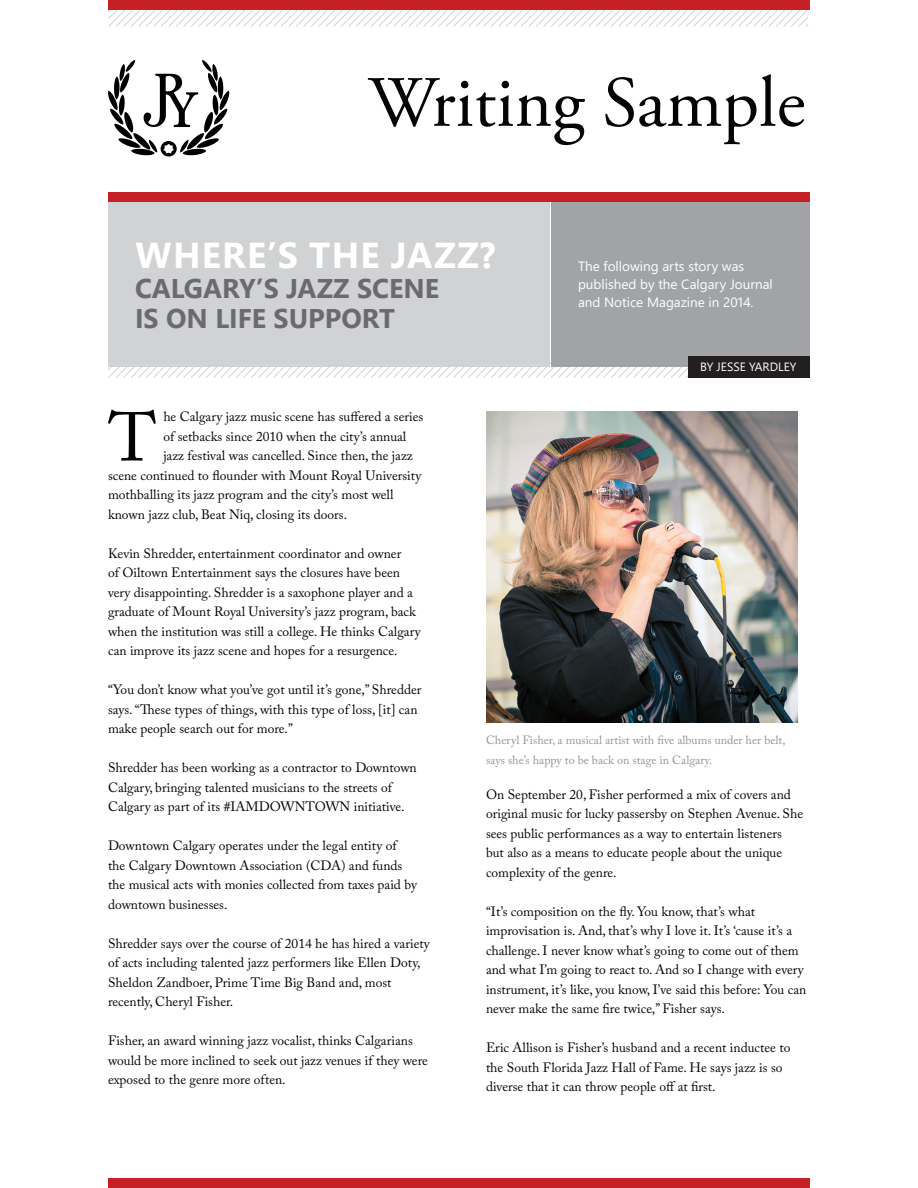
<style>
.page{position:relative;width:918px;height:1188px;background:#fff}
.page>*{position:absolute;margin:0;border:0;box-sizing:border-box;transform-origin:0 0}
.t1{font:72px "Adobe Garamond Pro";color:#040503}
.t2{font:68.4px "Adobe Caslon Pro";color:#040503}
.t3{font:700 36px "Segoe UI";letter-spacing:.035em;color:#fff}
.t4{font:700 27px "Segoe UI";color:#6b6b6e}
.t5{font:13.5px/19.5px "Adobe Caslon Pro";color:#040503}
.t6{font:13.5px/18px "Segoe WP";color:#fff}
.t7{font:12px/19.5px "Adobe Caslon Pro";color:#939598}
.t8{font:12px "Segoe UI";color:#fff}
</style>
<div class="page">
<svg style="left:108px;top:362px;width:581px;height:16px"></svg>
<svg style="left:108px;top:60px;width:122px;height:97px"></svg>
<div style="left:108px;top:202px;width:442px;height:165px;background:#d1d2d4"></div>
<div style="left:551px;top:202px;width:259px;height:165px;background:#a1a3a6"></div>
<div style="left:108px;top:192px;width:702px;height:10px;background:#c42026"></div>
<div style="left:108px;top:0;width:702px;height:10px;background:#c42026"></div>
<svg style="left:108px;top:10px;width:700px;height:17px"></svg>
<div style="left:108px;top:1178px;width:702px;height:10px;background:#c42026"></div>
<div style="left:689px;top:357px;width:121px;height:21px;background:#231f20"></div>
<img style="left:486px;top:412px;width:311px;height:311px">
<p class="t1" style="left:368px;top:60px;width:439px">Writing Sample</p>
<p class="t3" style="left:136px;top:221px;width:361px">WHERE’S THE JAZZ?</p>
<p class="t4" style="left:135px;top:263px;width:306px">CALGARY’S JAZZ SCENE</p>
<p class="t4" style="left:135px;top:293px;width:261px">IS ON LIFE SUPPORT</p>
<p class="t6" style="left:578px;top:257px;width:196px">The following arts story was published by the Calgary Journal and Notice Magazine in 2014.</p>
<p class="t8" style="left:700px;top:356px;width:98px">BY JESSE YARDLEY</p>
<p class="t2" style="left:109px;top:397px;width:49px">T</p>
<p class="t5" style="left:163px;top:407px;width:262px">he Calgary jazz music scene has suffered a series</p>
<p class="t5" style="left:163px;top:427px;width:245px">of setbacks since 2010 when the city’s annual</p>
<p class="t5" style="left:163px;top:446px;width:251px">jazz festival was cancelled. Since then, the jazz</p>
<p class="t5" style="left:108px;top:466px;width:315px">scene continued to flounder with Mount Royal University</p>
<p class="t5" style="left:108px;top:485px;width:287px">mothballing its jazz program and the city’s most well</p>
<p class="t5" style="left:108px;top:505px;width:241px">known jazz club, Beat Niq, closing its doors.</p>
<p class="t5" style="left:108px;top:544px;width:314px">Kevin Shredder, entertainment coordinator and owner<br>of Oiltown Entertainment says the closures have been very disappointing. Shredder is a saxophone player and a graduate of Mount Royal University’s jazz program, back when the institution was still a college. He thinks Calgary can improve its jazz scene and hopes for a resurgence.</p>
<p class="t5" style="left:108px;top:680px;width:315px">“You don’t know what you’ve got until it’s gone,” Shredder says. “These types of things, with this type of loss, [it] can make people search out for more.”</p>
<p class="t5" style="left:108px;top:758px;width:310px">Shredder has been working as a contractor to Downtown<br>Calgary, bringing talented musicians to the streets of<br>Calgary as part of its #IAMDOWNTOWN initiative.</p>
<p class="t5" style="left:108px;top:836px;width:310px">Downtown Calgary operates under the legal entity of the Calgary Downtown Association (CDA) and funds the musical acts with monies collected from taxes paid by downtown businesses.</p>
<p class="t5" style="left:108px;top:934px;width:323px">Shredder says over the course of 2014 he has hired a variety of acts including talented jazz performers like Ellen Doty, Sheldon Zandboer, Prime Time Big Band and, most recently, Cheryl Fisher.</p>
<p class="t5" style="left:108px;top:1031px;width:321px">Fisher, an award winning jazz vocalist, thinks Calgarians would be more inclined to seek out jazz venues if they were exposed to the genre more often.</p>
<p class="t7" style="left:486px;top:730px;width:301px">Cheryl Fisher, a musical artist with five albums under her belt, says she’s happy to be back on stage in Calgary.</p>
<p class="t5" style="left:486px;top:784px;width:319px">On September 20, Fisher performed a mix of covers and original music for lucky passersby on Stephen Avenue. She sees public performances as a way to entertain listeners<br>but also as a means to educate people about the unique complexity of the genre.</p>
<p class="t5" style="left:486px;top:901px;width:322px">“It’s composition on the fly. You know, that’s what improvisation is. And, that’s why I love it. It’s ‘cause it’s a challenge. I never know what’s going to come out of them and what I’m going to react to. And so I change with every instrument, it’s like, you know, I’ve said this before: You can never make the same fire twice,” Fisher says.</p>
<p class="t5" style="left:486px;top:1038px;width:306px">Eric Allison is Fisher’s husband and a recent inductee to the South Florida Jazz Hall of Fame. He says jazz is so diverse that it can throw people off at first.</p>
</div>
